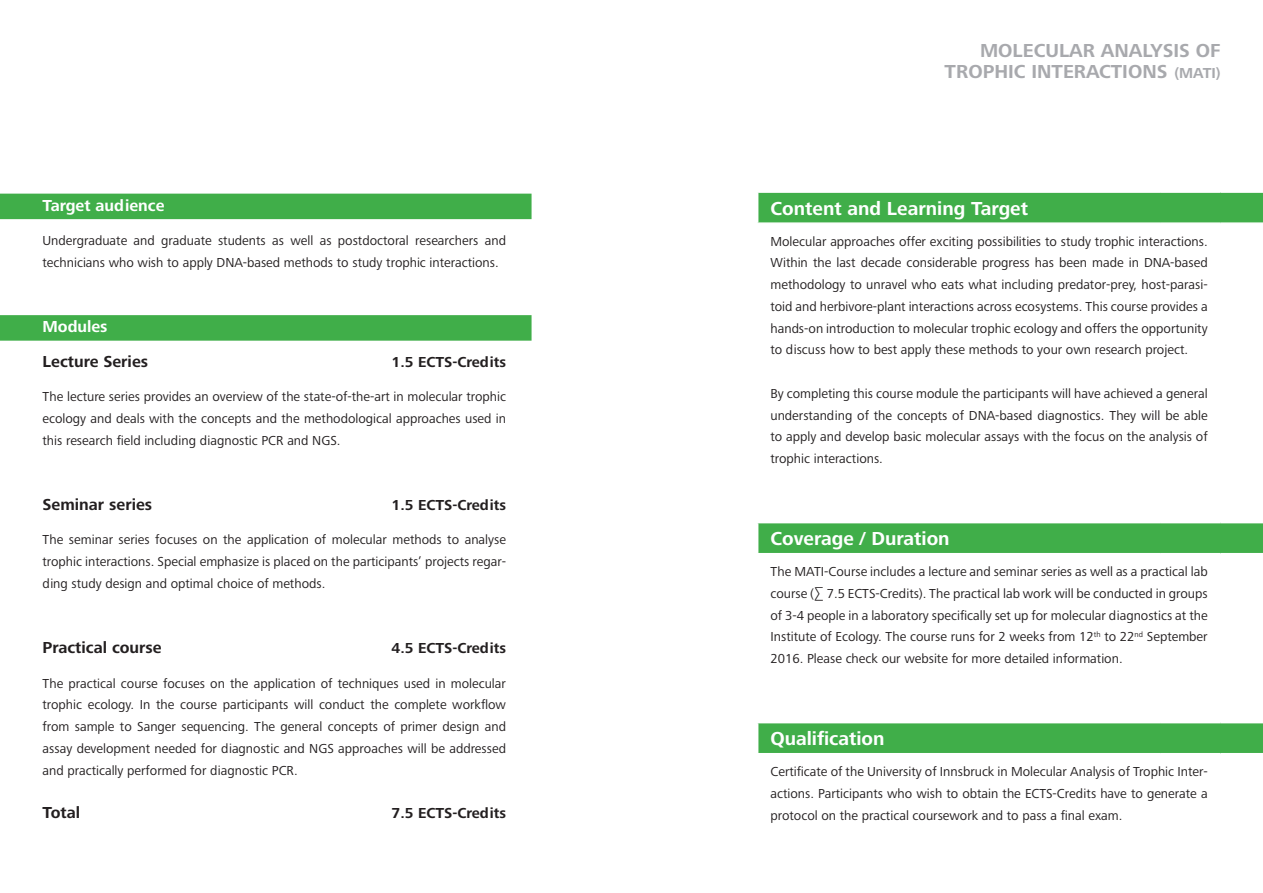
<style>
.page{position:relative;width:1263px;height:893px;background:#fff}
.page>*{position:absolute;margin:0;border:0;box-sizing:border-box;transform-origin:0 0}
.t1{font:700 19.5px "Frutiger Next Pro";color:#fff}
.t2{font:700 19.5px/21px "Frutiger Next Pro";color:#a8a9ad;text-align:right}
.t3{font:700 16.5px "Frutiger Next Pro";color:#231f20}
.t4{font:700 16.5px "Frutiger Next Pro";color:#fff}
.t5{font:700 15px "Frutiger Next Pro";color:#231f20}
.t6{font:13.5px/21.8px "Frutiger Next Pro";color:#231f20;text-align:justify}
.s1{font-size:15px}
</style>
<div class="page">
<div style="left:0;top:194px;width:531px;height:25px;background:#40ae49"></div>
<div style="left:0;top:315px;width:531px;height:26px;background:#40ae49"></div>
<div style="left:758px;top:193px;width:505px;height:29px;background:#40ae49"></div>
<div style="left:758px;top:523px;width:505px;height:30px;background:#40ae49"></div>
<div style="left:758px;top:723px;width:505px;height:30px;background:#40ae49"></div>
<p class="t4" style="left:43px;top:196px;width:124px">Target audience</p>
<p class="t6" style="left:43px;top:230px;width:465px">Undergraduate and graduate students as well as postdoctoral researchers and technicians who wish to apply DNA-based methods to study trophic interactions.</p>
<p class="t4" style="left:43px;top:317px;width:67px">Modules</p>
<p class="t3" style="left:43px;top:352px;width:107px">Lecture Series</p>
<p class="t5" style="left:392px;top:353px;width:116px">1.5 ECTS-Credits</p>
<p class="t6" style="left:43px;top:386px;width:465px">The lecture series provides an overview of the state-of-the-art in molecular trophic ecology and deals with the concepts and the methodological approaches used in this research field including diagnostic PCR and NGS.</p>
<p class="t3" style="left:43px;top:495px;width:111px">Seminar series</p>
<p class="t5" style="left:392px;top:496px;width:116px">1.5 ECTS-Credits</p>
<p class="t6" style="left:43px;top:529px;width:465px">The seminar series focuses on the application of molecular methods to analyse trophic interactions. Special emphasize is placed on the participants’ projects regar&shy;ding study design and optimal choice of methods.</p>
<p class="t3" style="left:43px;top:638px;width:121px">Practical course</p>
<p class="t5" style="left:392px;top:640px;width:116px">4.5 ECTS-Credits</p>
<p class="t6" style="left:43px;top:672px;width:465px">The practical course focuses on the application of techniques used in molecular trophic ecology. In the course participants will conduct the complete workflow from sample to Sanger sequencing. The general concepts of primer design and assay development needed for diagnostic and NGS approaches will be addressed and practically performed for diagnostic PCR.</p>
<p class="t3" style="left:43px;top:803px;width:39px">Total</p>
<p class="t5" style="left:392px;top:805px;width:116px">7.5 ECTS-Credits</p>
<h1 class="t2" style="left:945px;top:40px;width:277px">Molecular Analysis of<br>Trophic Interactions <span class="s1">(MATI)</span></h1>
<h1 class="t1" style="left:770px;top:197px;width:259px">Content and Learning Target</h1>
<p class="t6" style="left:770px;top:230px;width:439px">Molecular approaches offer exciting possibilities to study trophic interactions.<br>Within the last decade considerable progress has been made in DNA-based methodology to unravel who eats what including predator-prey, host-parasi&shy;toid and herbivore-plant interactions across ecosystems. This course provides a hands-on introduction to molecular trophic ecology and offers the opportunity to discuss how to best apply these methods to your own research project.</p>
<p class="t6" style="left:770px;top:383px;width:439px">By completing this course module the participants will have achieved a general understanding of the concepts of DNA-based diagnostics. They will be able to apply and develop basic molecular assays with the focus on the analysis of trophic interactions.</p>
<h1 class="t1" style="left:770px;top:528px;width:181px">Coverage / Duration</h1>
<p class="t6" style="left:770px;top:561px;width:439px">The MATI-Course includes a lecture and seminar series as well as a practical lab course (∑ 7.5 ECTS-Credits). The practical lab work will be conducted in groups of 3-4 people in a laboratory specifically set up for molecular diagnostics at the Institute of Ecology. The course runs for 2 weeks from 12<sup>th</sup> to 22<sup>nd</sup> September 2016. Please check our website for more detailed information.</p>
<h1 class="t1" style="left:770px;top:727px;width:116px">Qualification</h1>
<p class="t6" style="left:770px;top:761px;width:439px">Certificate of the University of Innsbruck in Molecular Analysis of Trophic Inter&shy;actions. Participants who wish to obtain the ECTS-Credits have to generate a protocol on the practical coursework and to pass a final exam.</p>
</div>
